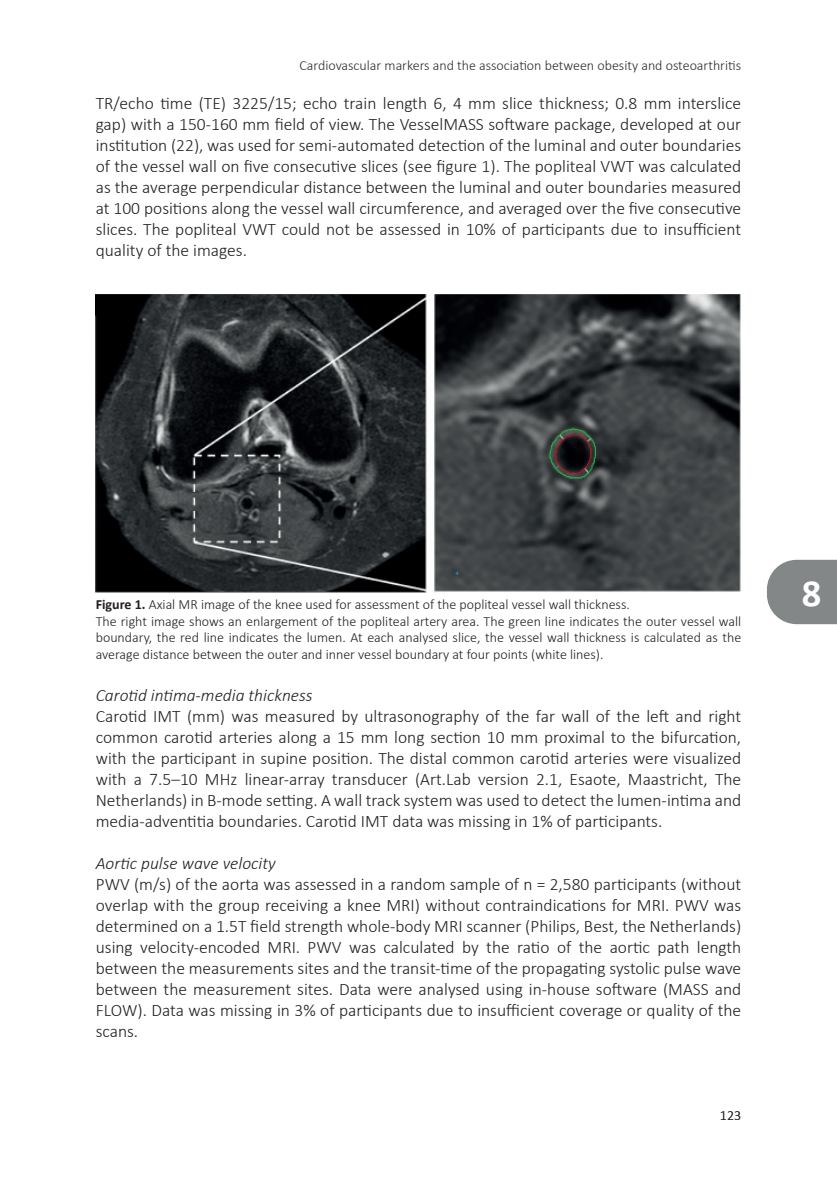
<style>
.page{position:relative;width:837px;height:1184px;background:#fff}
.page>*{position:absolute;margin:0;border:0;box-sizing:border-box;transform-origin:0 0}
.t1{font:700 38.5px "Calibri";color:#fff}
.Geen_afstand{font:300 17.5px/21px "Calibri";color:#231f20;text-align:justify}
.Geen_afstand-2{font:italic 300 17.5px "Calibri";color:#231f20}
.Geen_afstand-3{font:300 14px/16.8px "Calibri";color:#231f20;text-align:justify}
.t2{font:300 14px "Calibri";color:#292d2f}
.s1{font-weight:700}
</style>
<div class="page">
<svg style="left:767px;top:560px;width:69px;height:64px;background:#8e9191"></svg>
<img style="left:96px;top:294px;width:645px;height:298px">
<p class="t2" style="left:299px;top:57px;width:443px">Cardiovascular markers and the association between obesity and osteoarthritis</p>
<p class="Geen_afstand" style="left:96px;top:92px;width:646px">TR/echo time (TE) 3225/15; echo train length 6, 4 mm slice thickness; 0.8 mm interslice gap) with a 150-160 mm field of view. The VesselMASS software package, developed at our institution (22), was used for semi-automated detection of the luminal and outer boundaries of the vessel wall on five consecutive slices (see figure 1). The popliteal VWT was calculated as the average perpendicular distance between the luminal and outer boundaries measured at 100 positions along the vessel wall circumference, and averaged over the five consecutive slices. The popliteal VWT could not be assessed in 10% of participants due to insufficient quality of the images.</p>
<p class="Geen_afstand-3" style="left:96px;top:595px;width:535px"><span class="s1">Figure 1.</span> Axial MR image of the knee used for assessment of the popliteal vessel wall thickness.</p>
<p class="Geen_afstand-3" style="left:96px;top:612px;width:646px">The right image shows an enlargement of the popliteal artery area. The green line indicates the outer vessel wall boundary, the red line indicates the lumen. At each analysed slice, the vessel wall thickness is calculated as the average distance between the outer and inner vessel boundary at four points (white lines).</p>
<p class="Geen_afstand-2" style="left:96px;top:684px;width:218px">Carotid intima-media thickness</p>
<p class="Geen_afstand" style="left:96px;top:706px;width:646px">Carotid IMT (mm) was measured by ultrasonography of the far wall of the left and right common carotid arteries along a 15 mm long section 10 mm proximal to the bifurcation, with the participant in supine position. The distal common carotid arteries were visualized with a 7.5–10 MHz linear-array transducer (Art.Lab version 2.1, Esaote, Maastricht, The Netherlands) in B-mode setting. A wall track system was used to detect the lumen-intima and media-adventitia boundaries. Carotid IMT data was missing in 1% of participants.</p>
<p class="Geen_afstand-2" style="left:96px;top:852px;width:181px">Aortic pulse wave velocity</p>
<p class="Geen_afstand" style="left:96px;top:874px;width:646px">PWV (m/s) of the aorta was assessed in a random sample of n = 2,580 participants (without overlap with the group receiving a knee MRI) without contraindications for MRI. PWV was determined on a 1.5T field strength whole‐body MRI scanner (Philips, Best, the Netherlands) using velocity‐encoded MRI. PWV was calculated by the ratio of the aortic path length between the measurements sites and the transit‐time of the propagating systolic pulse wave between the measurement sites. Data were analysed using in-house software (MASS and FLOW). Data was missing in 3% of participants due to insufficient coverage or quality of the scans.</p>
<p class="t2" style="left:719px;top:1107px;width:23px">123</p>
<h1 class="t1" style="left:801px;top:566px;width:21px">8</h1>
</div>
